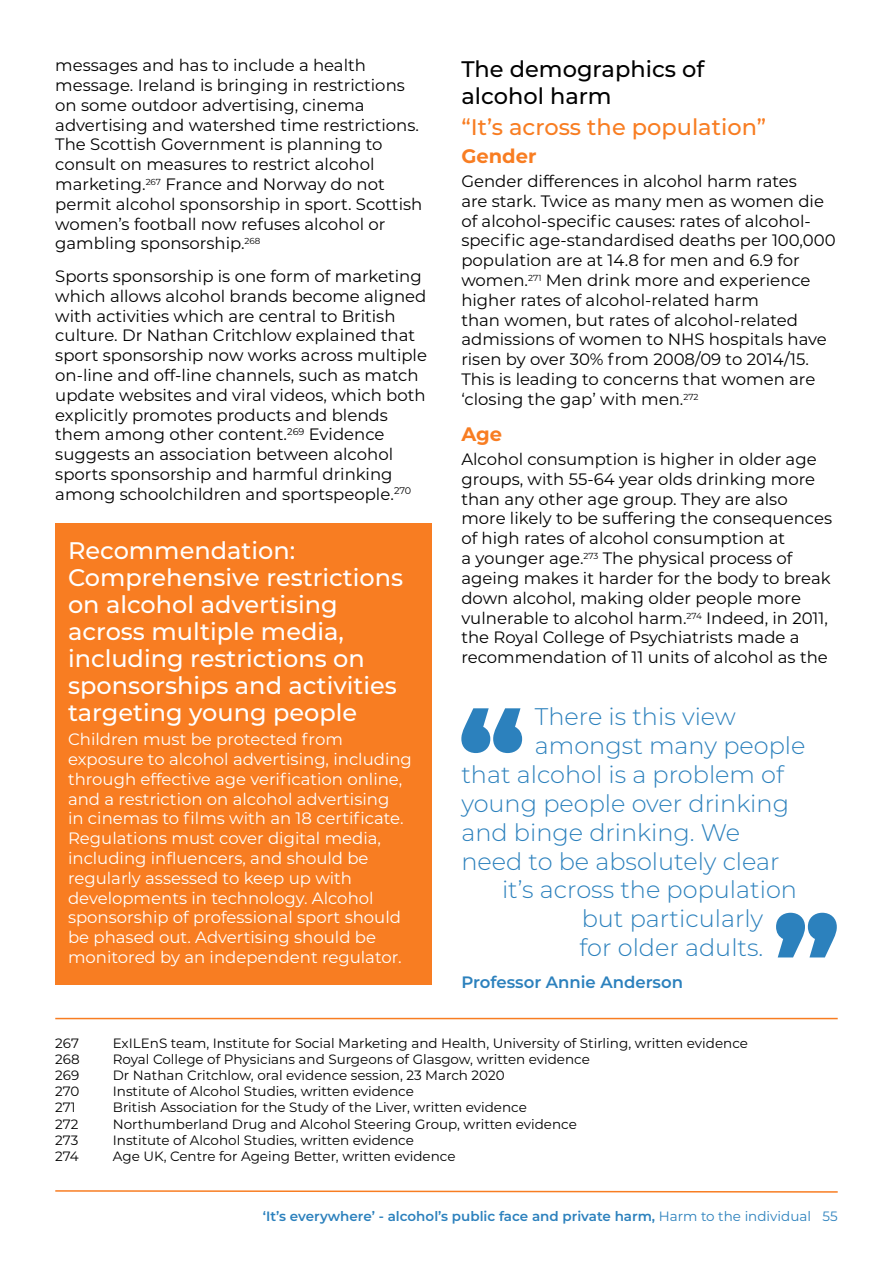
<style>
.page{position:relative;width:893px;height:1263px;background:#fff}
.page>*{position:absolute;margin:0;border:0;box-sizing:border-box;transform-origin:0 0}
.t1{font:300 24px "Montserrat";color:#2c81bd}
.t2{font:500 24px/27px "Montserrat";color:#fff}
.t3{font:500 22.5px/27px "Montserrat";color:#000}
.t4{font:500 22.5px "Montserrat";color:#f87d22}
.t5{font:700 19.5px "Montserrat";color:#f87d22}
.t6{font:16.5px/19.8px "Montserrat";color:#000}
.t7{font:16.5px/19.8px "Montserrat";color:#fff}
.t8{font:600 16.5px "Montserrat";color:#2c81bd}
.t9{font:13.5px "Montserrat";color:#000}
.t10{font:600 13.5px "Montserrat";color:#2c81bd}
.s1{font-weight:400}
</style>
<div class="page">
<svg style="left:55px;top:1190px;width:783px;height:3px"></svg>
<hr style="left:55px;top:1018px;width:783px;height:1px;background:#f87d22">
<div style="left:55px;top:523px;width:377px;height:461px;background:#f87d22"></div>
<svg style="left:461px;top:708px;width:61px;height:45px"></svg>
<svg style="left:776px;top:913px;width:61px;height:44px"></svg>
<p class="t6" style="left:55px;top:55px;width:369px">messages and has to include a health message. Ireland is bringing in restrictions on some outdoor advertising, cinema advertising and watershed time restrictions.<br>The Scottish Government is planning to consult on measures to restrict alcohol marketing.<sup>267</sup> France and Norway do not permit alcohol sponsorship in sport. Scottish women’s football now refuses alcohol or gambling sponsorship.<sup>268</sup></p>
<p class="t6" style="left:55px;top:266px;width:373px">Sports sponsorship is one form of marketing which allows alcohol brands become aligned with activities which are central to British culture. Dr Nathan Critchlow explained that sport sponsorship now works across multiple on-line and off-line channels, such as match update websites and viral videos, which both explicitly promotes products and blends them among other content.<sup>269</sup> Evidence suggests an association between alcohol sports sponsorship and harmful drinking among schoolchildren and sportspeople.<sup>270</sup></p>
<h1 class="t2" style="left:68px;top:536px;width:337px">Recommendation:<br>Comprehensive restrictions on alcohol advertising across multiple media, including restrictions on sponsorships and activities targeting young people</h1>
<p class="t7" style="left:68px;top:729px;width:345px">Children must be protected from exposure to alcohol advertising, including through effective age verification online, and a restriction on alcohol advertising<br>in cinemas to films with an 18 certificate.<br>Regulations must cover digital media, including influencers, and should be regularly assessed to keep up with developments in technology. Alcohol sponsorship of professional sport should be phased out. Advertising should be monitored by an independent regulator.</p>
<h2 class="t3" style="left:461px;top:55px;width:245px">The demographics of alcohol harm</h2>
<h2 class="t4" style="left:461px;top:112px;width:306px">“It’s across the population”</h2>
<p class="t5" style="left:461px;top:142px;width:77px">Gender</p>
<p class="t6" style="left:461px;top:171px;width:376px">Gender differences in alcohol harm rates<br>are stark. Twice as many men as women die of alcohol-specific causes: rates of alcohol&shy;specific age-standardised deaths per 100,000 population are at 14.8 for men and 6.9 for women.<sup>271</sup> Men drink more and experience higher rates of alcohol-related harm<br>than women, but rates of alcohol-related admissions of women to NHS hospitals have risen by over 30% from 2008/09 to 2014/15.<br>This is leading to concerns that women are ‘closing the gap’ with men.<sup>272</sup></p>
<p class="t5" style="left:461px;top:420px;width:42px">Age</p>
<p class="t6" style="left:461px;top:449px;width:372px">Alcohol consumption is higher in older age groups, with 55-64 year olds drinking more than any other age group. They are also more likely to be suffering the consequences of high rates of alcohol consumption at<br>a younger age.<sup>273</sup> The physical process of ageing makes it harder for the body to break down alcohol, making older people more vulnerable to alcohol harm.<sup>274</sup> Indeed, in 2011, the Royal College of Psychiatrists made a recommendation of 11 units of alcohol as the</p>
<h1 class="t1" style="left:535px;top:701px;width:202px">There is this view</h1>
<h1 class="t1" style="left:535px;top:729px;width:272px">amongst many people</h1>
<h1 class="t1" style="left:461px;top:758px;width:324px">that alcohol is a problem of</h1>
<h1 class="t1" style="left:461px;top:787px;width:329px">young people over drinking</h1>
<h1 class="t1" style="left:461px;top:816px;width:280px">and binge drinking. We</h1>
<h1 class="t1" style="left:461px;top:845px;width:320px">need to be absolutely clear</h1>
<h1 class="t1" style="left:502px;top:873px;width:296px">it’s across the population</h1>
<h1 class="t1" style="left:582px;top:902px;width:183px">but particularly</h1>
<h1 class="t1" style="left:580px;top:931px;width:185px">for older adults.</h1>
<p class="t8" style="left:461px;top:971px;width:223px">Professor Annie Anderson</p>
<p class="t9" style="left:55px;top:1033px;width:25px">267</p>
<p class="t9" style="left:113px;top:1033px;width:637px">ExILEnS team, Institute for Social Marketing and Health, University of Stirling, written evidence</p>
<p class="t9" style="left:55px;top:1050px;width:26px">268</p>
<p class="t9" style="left:113px;top:1050px;width:479px">Royal College of Physicians and Surgeons of Glasgow, written evidence</p>
<p class="t9" style="left:55px;top:1066px;width:26px">269</p>
<p class="t9" style="left:113px;top:1066px;width:393px">Dr Nathan Critchlow, oral evidence session, 23 March 2020</p>
<p class="t9" style="left:55px;top:1082px;width:26px">270</p>
<p class="t9" style="left:113px;top:1082px;width:303px">Institute of Alcohol Studies, written evidence</p>
<p class="t9" style="left:55px;top:1098px;width:22px">271</p>
<p class="t9" style="left:113px;top:1098px;width:415px">British Association for the Study of the Liver, written evidence</p>
<p class="t9" style="left:55px;top:1114px;width:25px">272</p>
<p class="t9" style="left:113px;top:1114px;width:466px">Northumberland Drug and Alcohol Steering Group, written evidence</p>
<p class="t9" style="left:55px;top:1131px;width:25px">273</p>
<p class="t9" style="left:113px;top:1131px;width:303px">Institute of Alcohol Studies, written evidence</p>
<p class="t9" style="left:55px;top:1147px;width:25px">274</p>
<p class="t9" style="left:113px;top:1147px;width:344px">Age UK, Centre for Ageing Better, written evidence</p>
<p class="t10" style="left:263px;top:1206px;width:576px">‘It’s everywhere’ - alcohol’s public face and private harm, <span class="s1">Harm to the individual 55</span></p>
</div>
